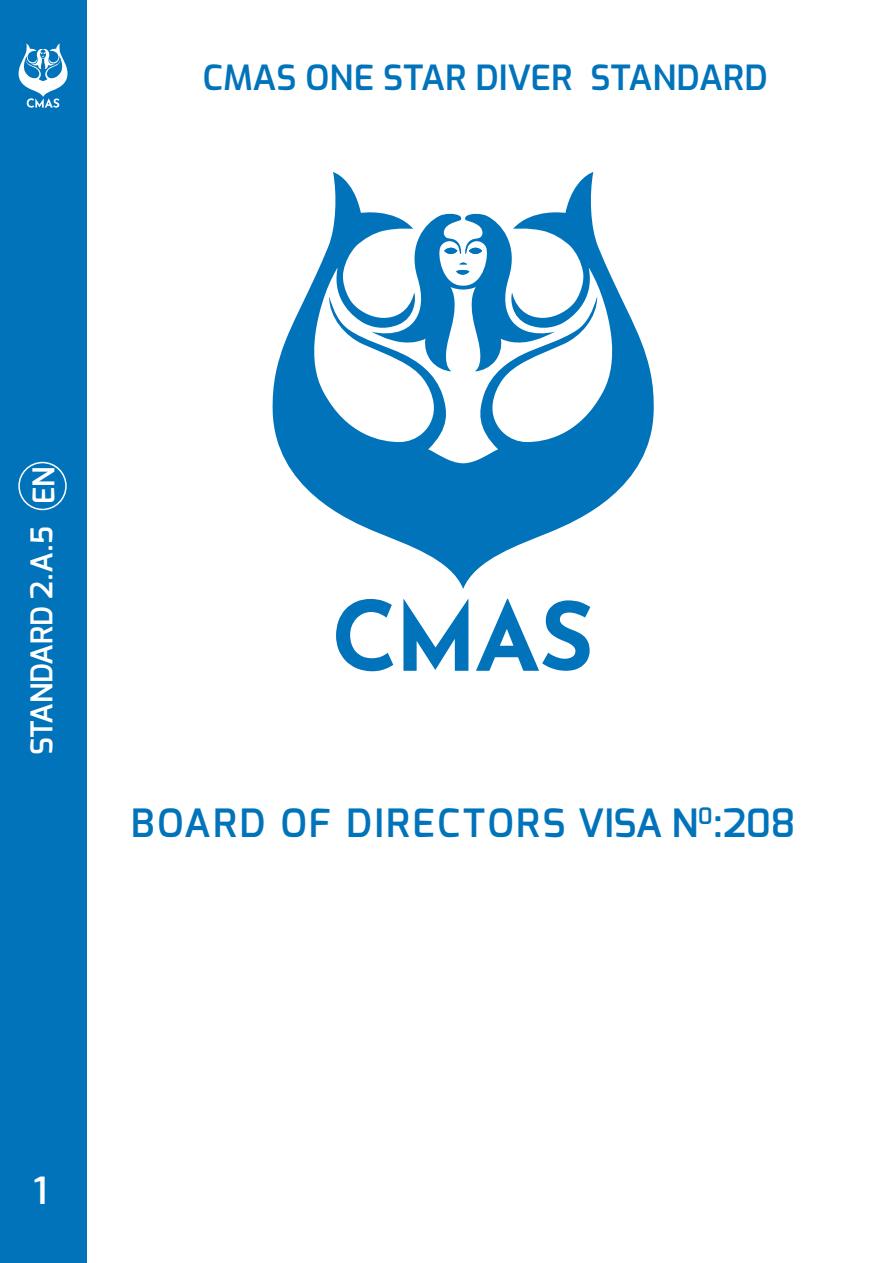
<style>
.page{position:relative;width:893px;height:1263px;background:#fff}
.page>*{position:absolute;margin:0;border:0;box-sizing:border-box;transform-origin:0 0}
.t1{font:600 39px "Exo";letter-spacing:.07em;color:#0173bb}
.t2{font:600 37.5px "Exo";color:#fff}
.t3{font:600 34.5px "Exo";color:#0173bb}
.t4{font:600 30px "Exo";color:#fff}
</style>
<div class="page">
<div style="left:0;top:0;width:86px;height:1263px;background:#0173bb"></div>
<div style="left:18px;top:462px;width:49px;height:48px;border:2px solid #fff;border-radius:50%"></div>
<svg style="left:19px;top:44px;width:49px;height:64px"></svg>
<svg style="left:273px;top:172px;width:381px;height:417px"></svg>
<svg style="left:336px;top:599px;width:57px;height:72px"></svg>
<svg style="left:403px;top:599px;width:65px;height:72px"></svg>
<svg style="left:476px;top:599px;width:114px;height:72px"></svg>
<p class="t3" style="left:203px;top:52px;width:566px">CMAS ONE STAR DIVER STANDARD</p>
<p class="t4" style="left:22px;top:755px;width:290px;rotate:-90deg">STANDARD 2.A.5 EN</p>
<p class="t1" style="left:131px;top:798px;width:666px">BOARD OF DIRECTORS VISA N<sup>0</sup>:208</p>
<p class="t2" style="left:34px;top:1166px;width:15px">1</p>
</div>
